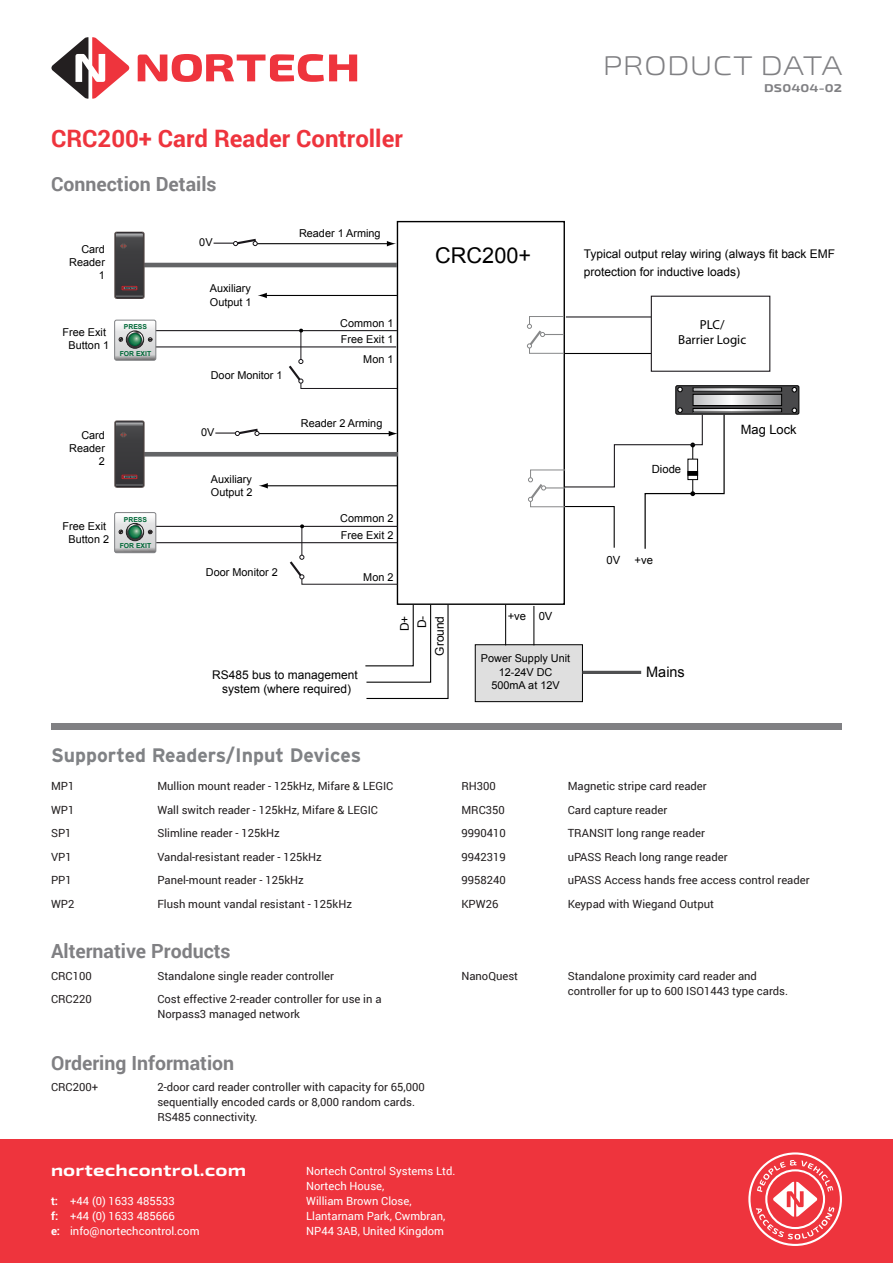
<style>
.page{position:relative;width:893px;height:1263px;background:#fff}
.page>*{position:absolute;margin:0;border:0;box-sizing:border-box;transform-origin:0 0}
.t1{font:300 expanded 27px "Exo 2";letter-spacing:.01em;color:#808083}
.t2{font:700 24px "Roboto";color:#ee343d}
.t3{font:21.75px "Arial";color:#000}
.t4{font:700 19.5px "Roboto";color:#808083}
.SubHeading{font:700 19.5px "Interstate";color:#808285}
.t5{font:700 expanded 16.5px "Exo 2";letter-spacing:.01em;color:#fff}
.t6{font:14.55px "Arial";color:#000}
.t7{font:13.05px/15.6px "Myriad";color:#000;text-align:center}
.t8{font:12.9px "Arial";color:#000}
.t9{font:12px/17.4px "Arial";color:#000;text-align:right}
.Ordering{font:900 11.25px/15px "Roboto";color:#231f20}
.t10{font:900 11.25px/15px "Roboto";color:#fff}
.t11{font:11.25px "Arial";color:#000}
.t12{font:700 expanded 11.25px "Exo 2";letter-spacing:.01em;color:#808083}
.t13{font:10.8px/13px "Arial";color:#000}
.t14{font:700 6.75px "Arial";color:#006837}
.s1{font-weight:700}
</style>
<div class="page">
<svg style="left:138px;top:54px;width:219px;height:28px"></svg>
<svg style="left:51px;top:37px;width:79px;height:62px"></svg>
<div style="left:0;top:1140px;width:893px;height:123px;background:#ee343d"></div>
<svg style="left:748px;top:1152px;width:94px;height:94px"></svg>
<svg style="left:676px;top:386px;width:123px;height:28px"></svg>
<div style="left:675px;top:385px;width:124px;height:30px;border:1px solid #000;border-radius:2px"></div>
<div style="left:475px;top:645px;width:107px;height:57px;background:#dfdfdf"></div>
<div style="left:475px;top:644px;width:108px;height:58px;border:1px solid #000"></div>
<div style="left:397px;top:221px;width:168px;height:384px;border:1px solid #000"></div>
<svg style="left:527px;top:316px;width:38px;height:38px"></svg>
<svg style="left:695px;top:389px;width:85px;height:1px"></svg>
<div style="left:693px;top:387px;width:89px;height:5px;border:1px solid #000"></div>
<div style="left:693px;top:408px;width:89px;height:4px;border:1px solid #000"></div>
<svg style="left:695px;top:396px;width:85px;height:8px"></svg>
<div style="left:693px;top:394px;width:89px;height:12px;border:1px solid #000"></div>
<svg style="left:677px;top:387px;width:6px;height:5px"></svg>
<svg style="left:792px;top:387px;width:5px;height:5px"></svg>
<svg style="left:792px;top:408px;width:5px;height:5px"></svg>
<svg style="left:528px;top:407px;width:197px;height:143px"></svg>
<hr style="left:582px;top:671px;width:59px;height:3px;background:#4f5051">
<hr style="left:533px;top:606px;width:1px;height:39px;background:#000">
<hr style="left:505px;top:605px;width:1px;height:40px;background:#000">
<hr style="left:140px;top:263px;width:257px;height:4px;background:#636466">
<hr style="left:265px;top:295px;width:132px;height:1px;background:#000">
<svg style="left:258px;top:293px;width:9px;height:5px"></svg>
<hr style="left:155px;top:330px;width:242px;height:1px;background:#1a171b">
<hr style="left:155px;top:346px;width:241px;height:1px;background:#1a171b">
<svg style="left:287px;top:328px;width:111px;height:61px"></svg>
<div style="left:141px;top:452px;width:257px;height:5px;background:#636466"></div>
<hr style="left:266px;top:485px;width:132px;height:1px;background:#000">
<svg style="left:259px;top:483px;width:9px;height:5px"></svg>
<hr style="left:156px;top:526px;width:242px;height:1px;background:#1a171b">
<hr style="left:156px;top:542px;width:241px;height:1px;background:#1a171b">
<svg style="left:288px;top:524px;width:111px;height:61px"></svg>
<svg style="left:365px;top:604px;width:84px;height:95px"></svg>
<hr style="left:566px;top:316px;width:86px;height:1px;background:#1a171b">
<hr style="left:565px;top:353px;width:87px;height:1px;background:#000">
<div style="left:651px;top:296px;width:119px;height:76px;border:1px solid #1a171b"></div>
<div style="left:115px;top:232px;width:29px;height:66px;border:1px solid #645856;border-radius:2px"></div>
<svg style="left:116px;top:232px;width:27px;height:66px;background:#454143"></svg>
<div style="left:115px;top:421px;width:29px;height:66px;border:1px solid #645856;border-radius:2px"></div>
<svg style="left:116px;top:421px;width:27px;height:66px;background:#444143"></svg>
<svg style="left:115px;top:320px;width:41px;height:40px"></svg>
<div style="left:115px;top:512px;width:41px;height:41px;border:1px solid #808184;border-radius:2px"></div>
<svg style="left:115px;top:513px;width:41px;height:40px"></svg>
<hr style="left:259px;top:433px;width:132px;height:1px;background:#000">
<svg style="left:389px;top:431px;width:9px;height:5px"></svg>
<svg style="left:235px;top:428px;width:25px;height:8px"></svg>
<hr style="left:215px;top:432px;width:20px;height:2px;background:#1a171b">
<hr style="left:257px;top:243px;width:132px;height:1px;background:#000">
<svg style="left:387px;top:241px;width:9px;height:5px"></svg>
<svg style="left:214px;top:238px;width:44px;height:8px"></svg>
<div style="left:51px;top:723px;width:791px;height:6px;background:#808083"></div>
<p class="t2" style="left:51px;top:121px;width:353px">CRC200+ Card Reader Controller</p>
<p class="t4" style="left:51px;top:170px;width:167px">Connection Details</p>
<p class="t13" style="left:69px;top:243px;width:37px;text-align:right">Card<br>Reader<br>1</p>
<p class="t13" style="left:63px;top:326px;width:48px;text-align:center">Free Exit<br>Button 1</p>
<p class="t14" style="left:124px;top:322px;width:25px">PRESS</p>
<p class="t14" style="left:120px;top:349px;width:33px">FOR EXIT</p>
<p class="t13" style="left:199px;top:236px;width:15px">0V</p>
<p class="t13" style="left:210px;top:282px;width:43px">Auxiliary<br>Output 1</p>
<p class="t13" style="left:211px;top:369px;width:73px">Door Monitor 1</p>
<p class="t13" style="left:299px;top:227px;width:83px">Reader 1 Arming</p>
<p class="t13" style="left:340px;top:315px;width:55px;line-height:16.5px">Common 1<br>Free Exit 1</p>
<p class="t13" style="left:363px;top:353px;width:32px">Mon 1</p>
<p class="t3" style="left:435px;top:241px;width:98px">CRC200+</p>
<p class="t1" style="left:603px;top:50px;width:241px">P RODUCT DATA</p>
<p class="t12" style="left:764px;top:82px;width:79px">DS0404-02</p>
<p class="t9" style="left:584px;top:245px;width:253px;text-align:left">Typical output relay wiring (always fit back EMF protection for inductive loads)</p>
<p class="t7" style="left:678px;top:317px;width:69px">PLC/<br>Barrier Logic</p>
<p class="t13" style="left:69px;top:429px;width:37px;text-align:right">Card<br>Reader<br>2</p>
<p class="t13" style="left:63px;top:520px;width:48px;text-align:center">Free Exit<br>Button 2</p>
<p class="t14" style="left:124px;top:515px;width:25px">PRESS</p>
<p class="t14" style="left:120px;top:541px;width:33px">FOR EXIT</p>
<p class="t13" style="left:201px;top:426px;width:15px">0V</p>
<p class="t13" style="left:211px;top:473px;width:43px">Auxiliary<br>Output 2</p>
<p class="t13" style="left:206px;top:565px;width:73px">Door Monitor 2</p>
<p class="t13" style="left:301px;top:417px;width:83px">Reader 2 Arming</p>
<p class="t13" style="left:340px;top:510px;width:55px;line-height:16.5px">Common 2<br>Free Exit 2</p>
<p class="t13" style="left:363px;top:570px;width:32px">Mon 2</p>
<p class="t9" style="left:396px;top:656px;width:41px;rotate:-90deg">D+<br>D-<br>Ground</p>
<p class="t9" style="left:212px;top:668px;width:147px;line-height:14.4px;text-align:center">RS485 bus to management system (where required)</p>
<p class="t11" style="left:508px;top:608px;width:20px">+ve</p>
<p class="t11" style="left:539px;top:608px;width:15px">0V</p>
<p class="t13" style="left:481px;top:652px;width:91px;text-align:center">Power Supply Unit<br>12-24V DC<br>500mA at 12V</p>
<p class="t11" style="left:652px;top:461px;width:31px">Diode</p>
<p class="t11" style="left:607px;top:552px;width:15px">0V</p>
<p class="t11" style="left:634px;top:552px;width:20px">+ve</p>
<p class="t6" style="left:646px;top:662px;width:40px">Mains</p>
<p class="t8" style="left:741px;top:421px;width:57px">Mag Lock</p>
<p class="SubHeading" style="left:51px;top:744px;width:312px">Supported Readers/Input Devices</p>
<p class="Ordering" style="left:51px;top:778px;width:25px">MP1</p>
<p class="Ordering" style="left:157px;top:778px;width:238px">Mullion mount reader - 125kHz, Mifare &amp; LEGIC</p>
<p class="Ordering" style="left:51px;top:801px;width:25px">WP1</p>
<p class="Ordering" style="left:157px;top:801px;width:222px">Wall switch reader - 125kHz, Mifare &amp; LEGIC</p>
<p class="Ordering" style="left:51px;top:825px;width:22px">SP1</p>
<p class="Ordering" style="left:157px;top:825px;width:124px">Slimline reader - 125kHz</p>
<p class="Ordering" style="left:51px;top:848px;width:22px">VP1</p>
<p class="Ordering" style="left:157px;top:848px;width:166px">Vandal-resistant reader - 125kHz</p>
<p class="Ordering" style="left:51px;top:872px;width:22px">PP1</p>
<p class="Ordering" style="left:157px;top:872px;width:148px">Panel-mount reader - 125kHz</p>
<p class="Ordering" style="left:51px;top:895px;width:25px">WP2</p>
<p class="Ordering" style="left:157px;top:895px;width:196px">Flush mount vandal resistant - 125kHz</p>
<p class="t4" style="left:51px;top:938px;width:181px">Alternative Products</p>
<p class="Ordering" style="left:51px;top:968px;width:42px">CRC100</p>
<p class="Ordering" style="left:157px;top:968px;width:178px">Standalone single reader controller</p>
<p class="Ordering" style="left:51px;top:991px;width:42px">CRC220</p>
<p class="Ordering" style="left:157px;top:991px;width:226px">Cost effective 2-reader controller for use in a<br>Norpass3 managed network</p>
<p class="t4" style="left:51px;top:1049px;width:185px">Ordering Information</p>
<p class="Ordering" style="left:51px;top:1079px;width:49px">CRC200+</p>
<p class="Ordering" style="left:157px;top:1079px;width:269px">2-door card reader controller with capacity for 65,000 sequentially encoded cards or 8,000 random cards.<br>RS485 connectivity.</p>
<p class="Ordering" style="left:461px;top:778px;width:36px">RH300</p>
<p class="Ordering" style="left:568px;top:778px;width:141px">Magnetic stripe card reader</p>
<p class="Ordering" style="left:461px;top:801px;width:45px">MRC350</p>
<p class="Ordering" style="left:568px;top:801px;width:101px">Card capture reader</p>
<p class="Ordering" style="left:461px;top:825px;width:46px">9990410</p>
<p class="Ordering" style="left:568px;top:825px;width:139px">TRANSIT long range reader</p>
<p class="Ordering" style="left:461px;top:848px;width:46px">9942319</p>
<p class="Ordering" style="left:568px;top:848px;width:161px">uPASS Reach long range reader</p>
<p class="Ordering" style="left:461px;top:872px;width:46px">9958240</p>
<p class="Ordering" style="left:568px;top:872px;width:243px">uPASS Access hands free access control reader</p>
<p class="Ordering" style="left:461px;top:895px;width:39px">KPW26</p>
<p class="Ordering" style="left:568px;top:895px;width:148px">Keypad with Wiegand Output</p>
<p class="Ordering" style="left:461px;top:968px;width:58px">NanoQuest</p>
<p class="Ordering" style="left:568px;top:968px;width:222px">Standalone proximity card reader and controller for up to 600 ISO1443 type cards.</p>
<p class="t5" style="left:51px;top:1160px;width:197px">nortechcontrol.com</p>
<p class="t10" style="left:51px;top:1193px;width:150px"><span class="s1">t:</span> +44 (0) 1633 485533<br><span class="s1">f:</span> +44 (0) 1633 485666<br><span class="s1">e:</span> info@nortechcontrol.com</p>
<p class="t10" style="left:306px;top:1163px;width:151px">Nortech Control Systems Ltd.<br>Nortech House,<br>William Brown Close,<br>Llantarnam Park, Cwmbran,<br>NP44 3AB, United Kingdom</p>
</div>
